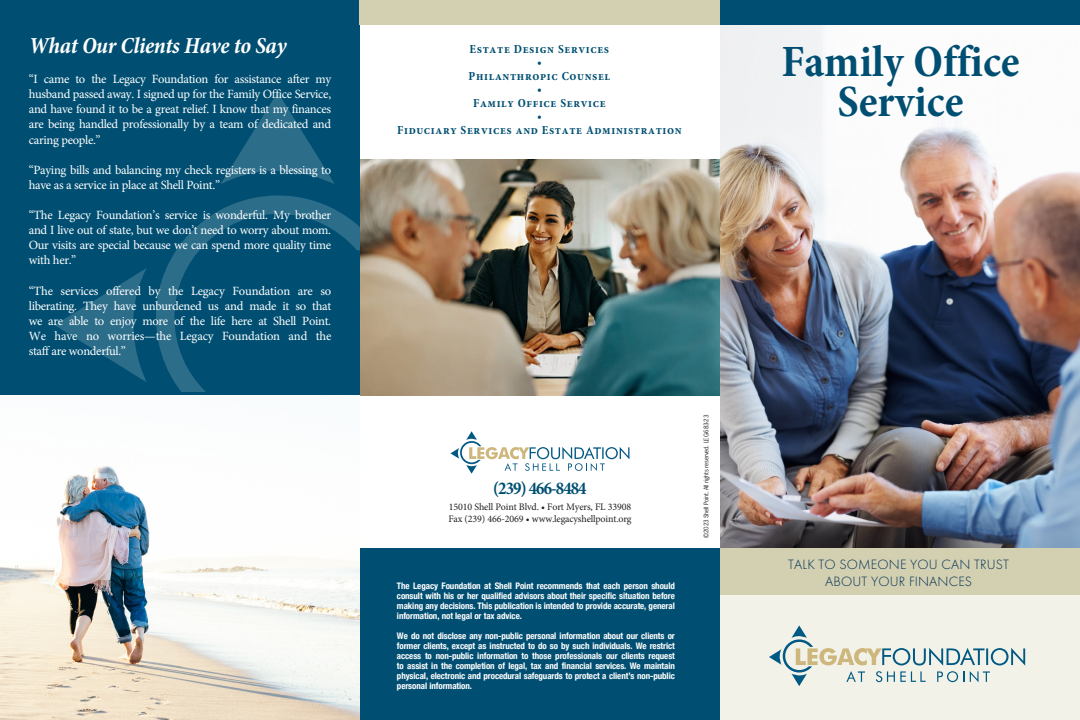
<style>
.page{position:relative;width:1080px;height:720px;background:#fff}
.page>*{position:absolute;margin:0;border:0;box-sizing:border-box;transform-origin:0 0}
.t1{font:700 condensed 45.2px/39.5px "Minion Pro";color:#004f72;text-align:center}
.t2{font:italic 700 condensed 23.1px "Minion Pro";letter-spacing:-.015em;color:#fff}
.t3{font:700 condensed 18px "Minion Pro";letter-spacing:-.05em;color:#004f72}
.t4{font:300 14px/17px "Futura PT";letter-spacing:.01em;color:#002e54;text-align:center}
.t5{font:12.6px/15.1px "Minion Pro";letter-spacing:-.025em;color:#fff;text-align:justify}
.Phones_Address_Web{font:700 condensed 12.4px "Minion Pro";letter-spacing:.05em;color:#004f72}
.t6{font:10px "Minion Pro";letter-spacing:-.015em;color:#231f20}
.t7{font:700 condensed 9px/10px "Helvetica Neue";letter-spacing:-.01em;color:#fff;text-align:justify}
.t8{font:6px "News Gothic Std";letter-spacing:-.025em;color:#231f20}
</style>
<div class="page">
<div style="left:0;top:0;width:360px;height:720px;background:#004f72"></div>
<img style="left:0;top:396px;width:360px;height:324px">
<img style="left:360px;top:159px;width:360px;height:237px">
<img style="left:720px;top:25px;width:360px;height:524px">
<div style="left:719px;top:0;width:361px;height:25px;background:#004f72"></div>
<div style="left:720px;top:594px;width:360px;height:126px;background:#f2f2e9"></div>
<div style="left:719px;top:549px;width:361px;height:46px;background:#d3d0b2"></div>
<svg style="left:769px;top:625px;width:256px;height:61px"></svg>
<div style="left:360px;top:549px;width:360px;height:171px;background:#004f72"></div>
<svg style="left:450px;top:431px;width:179px;height:43px"></svg>
<div style="left:360px;top:0;width:360px;height:25px;background:#d3d0b2"></div>
<svg style="left:156px;top:195px;width:204px;height:197px"></svg>
<svg style="left:221px;top:92px;width:114px;height:92px"></svg>
<svg style="left:55px;top:268px;width:92px;height:114px"></svg>
<p class="t2" style="left:29px;top:29px;width:260px">What Our Clients Have to Say</p>
<p class="t5" style="left:29px;top:72px;width:304px">“I came to the Legacy Foundation for assistance after my husband passed away. I signed up for the Family Office Service, and have found it to be a great relief. I know that my finances are being handled professionally by a team of dedicated and caring people.”</p>
<p class="t5" style="left:29px;top:162px;width:304px">“Paying bills and balancing my check registers is a blessing to have as a service in place at Shell Point.”</p>
<p class="t5" style="left:29px;top:208px;width:304px">“The Legacy Foundation’s service is wonderful. My brother and I live out of state, but we don’t need to worry about mom.<br>Our visits are special because we can spend more quality time with her.”</p>
<p class="t5" style="left:29px;top:283px;width:304px">“The services offered by the Legacy Foundation are so liberating. They have unburdened us and made it so that we are able to enjoy more of the life here at Shell Point.<br>We have no worries—the Legacy Foundation and the staff are wonderful.”</p>
<p class="Phones_Address_Web" style="left:470px;top:40px;width:141px">Estate Design Services</p>
<p class="Phones_Address_Web" style="left:537px;top:54px;width:6px">•</p>
<p class="Phones_Address_Web" style="left:469px;top:67px;width:143px">Philanthropic Counsel</p>
<p class="Phones_Address_Web" style="left:537px;top:81px;width:6px">•</p>
<p class="Phones_Address_Web" style="left:473px;top:94px;width:134px">Family Office Service</p>
<p class="Phones_Address_Web" style="left:537px;top:108px;width:6px">•</p>
<p class="Phones_Address_Web" style="left:397px;top:121px;width:286px">Fiduciary Services and Estate Administration</p>
<p class="t3" style="left:493px;top:476px;width:95px">(239) 466-8484</p>
<p class="t6" style="left:449px;top:500px;width:184px">15010 Shell Point Blvd. • Fort Myers, FL 33908</p>
<p class="t6" style="left:448px;top:512px;width:185px">Fax (239) 466-2069 • www.legacyshellpoint.org</p>
<p class="t7" style="left:397px;top:580px;width:279px">The Legacy Foundation at Shell Point recommends that each person should consult with his or her qualified advisors about their specific situation before making any decisions. This publication is intended to provide accurate, general information, not legal or tax advice.</p>
<p class="t7" style="left:397px;top:630px;width:280px">We do not disclose any non-public personal information about our clients or former clients, except as instructed to do so by such individuals. We restrict access to non-public information to those professionals our clients request to assist in the completion of legal, tax and financial services. We maintain physical, electronic and procedural safeguards to protect a client’s non-public personal information.</p>
<p class="t8" style="left:702px;top:538px;width:125px;rotate:-90deg">©2023 Shell Point. All rights reserved. LEG-683-23</p>
<p class="t1" style="left:781px;top:42px;width:240px">Family Office<br>Service</p>
<p class="t4" style="left:788px;top:556px;width:222px">TALK TO SOMEONE YOU CAN TRUST<br>ABOUT YOUR FINANCES</p>
</div>
